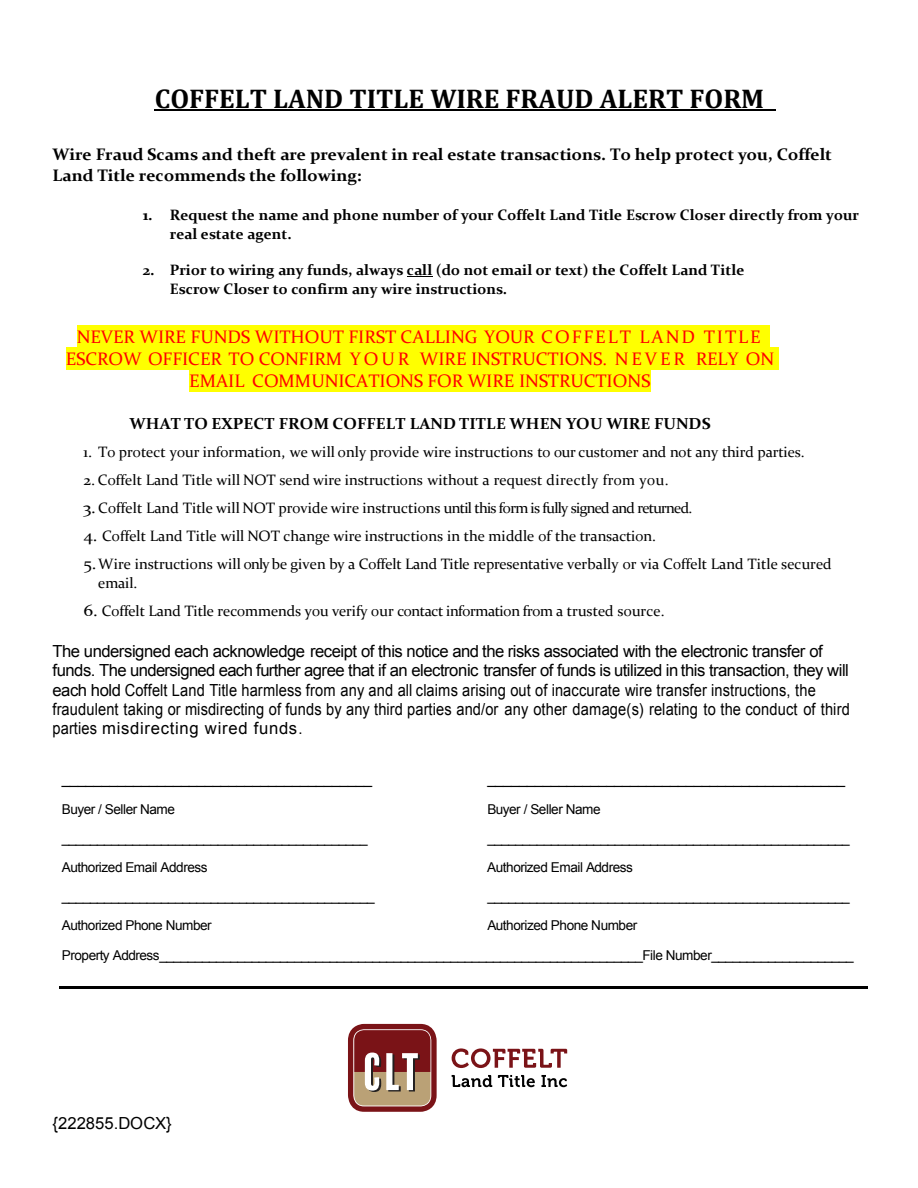
<style>
.page{position:relative;width:918px;height:1188px;background:#fff}
.page>*{position:absolute;margin:0;border:0;box-sizing:border-box;transform-origin:0 0}
.t1{font:700 27.15px "Cambria";color:#000}
.t2{font:18.15px/22px "Constantia";color:#f00;text-align:center}
.t3{font:16.65px/19px "Arial";letter-spacing:-.005em;color:#000}
.t4{font:700 16.65px/20.4px "Constantia";letter-spacing:-.005em;color:#000;scale:1.04 1}
.t5{font:700 15.9px "Constantia";color:#000;scale:1.04 1}
.t6{font:15px/28.5px "Constantia";color:#000}
.t7{font:15px/27.9px "Constantia";color:#000;scale:1.07 1}
.t8{font:700 15px/18.5px "Constantia";color:#000;scale:1.04 1}
.t9{font:15px "Arial";color:#000}
.t10{font:13.65px/29.4px "Arial";letter-spacing:-.035em;color:#000}
.s1{font-size:16.65px}
</style>
<div class="page">
<div style="left:77px;top:325px;width:693px;height:22px;background:#ff0"></div>
<div style="left:66px;top:347px;width:713px;height:22px;background:#ff0"></div>
<div style="left:189px;top:369px;width:462px;height:23px;background:#ff0"></div>
<hr style="left:60px;top:987px;width:808px;height:2px;background:#000">
<hr style="left:155px;top:109px;width:621px;height:2px;background:#000">
<svg style="left:452px;top:1048px;width:115px;height:20px"></svg>
<svg style="left:452px;top:1075px;width:40px;height:12px"></svg>
<svg style="left:498px;top:1075px;width:37px;height:12px"></svg>
<svg style="left:541px;top:1075px;width:26px;height:12px"></svg>
<svg style="left:348px;top:1023px;width:89px;height:89px;background:#9f625a"></svg>
<h1 class="t1" style="left:155px;top:79px;width:611px">COFFELT LAND TITLE WIRE FRAUD ALERT FORM</h1>
<p class="t4" style="left:53px;top:143px;width:751px">Wire Fraud Scams and theft are prevalent in real estate transactions. To help protect you, Coffelt<br>Land Title recommends the following:</p>
<p class="t8" style="left:170px;top:205px;width:664px;text-indent:-27px">1. Request the name and phone number of your Coffelt Land Title Escrow Closer directly from your real estate agent.</p>
<p class="t8" style="left:170px;top:260px;width:554px;text-indent:-27px">2. Prior to wiring any funds, always call (do not email or text) the Coffelt Land Title<br>Escrow Closer to confirm any wire instructions.</p>
<p class="t2" style="left:66px;top:324px;width:710px">NEVER WIRE FUNDS WITHOUT FIRST CALLING YOUR COFFELT LAND TITLE<br>ESCROW OFFICER TO CONFIRM Y O U R WIRE INSTRUCTIONS. N E V E R RELY ON<br>EMAIL COMMUNICATIONS FOR WIRE INSTRUCTIONS</p>
<p class="t5" style="left:130px;top:413px;width:560px">WHAT TO EXPECT FROM COFFELT LAND TITLE WHEN YOU WIRE FUNDS</p>
<p class="t7" style="left:83px;top:437px;width:676px">1. To protect your information, we will only provide wire instructions to our customer and not any third parties.</p>
<p class="t7" style="left:83px;top:465px;width:571px">2. Coffelt Land Title will NOT send wire instructions without a request directly from you.<br><span class="s1">3.</span>Coffelt Land Title will NOT provide wire instructions until this form is fully signed and returned.</p>
<p class="t6" style="left:83px;top:521px;width:750px"><span class="s1">4.</span> Coffelt Land Title will NOT change wire instructions in the middle of the transaction.<br><span class="s1">5.</span>Wire instructions will only be given by a Coffelt Land Title representative verbally or via Coffelt Land Title secured</p>
<p class="t6" style="left:98px;top:568px;width:40px">email.</p>
<p class="t6" style="left:83px;top:596px;width:583px"><span class="s1">6.</span> Coffelt Land Title recommends you verify our contact information from a trusted source.</p>
<p class="t3" style="left:53px;top:642px;width:799px">The undersigned each acknowledge receipt of this notice and the risks associated with the electronic transfer of funds. The undersigned each further agree that if an electronic transfer of funds is utilized in this transaction, they will each hold Coffelt Land Title harmless from any and all claims arising out of inaccurate wire transfer instructions, the fraudulent taking or misdirecting of funds by any third parties and/or any other damage(s) relating to the conduct of third parties misdirecting wired funds.</p>
<p class="t9" style="left:62px;top:769px;width:312px">_______________________________________</p>
<p class="t9" style="left:487px;top:769px;width:359px">_____________________________________________</p>
<p class="t10" style="left:62px;top:794px;width:115px">Buyer / Seller Name</p>
<p class="t10" style="left:487px;top:794px;width:115px">Buyer / Seller Name</p>
<p class="t10" style="left:62px;top:823px;width:307px">___________________________________________</p>
<p class="t10" style="left:487px;top:823px;width:364px">___________________________________________________</p>
<p class="t10" style="left:62px;top:853px;width:147px">Authorized Email Address</p>
<p class="t10" style="left:487px;top:853px;width:147px">Authorized Email Address</p>
<p class="t10" style="left:62px;top:882px;width:314px">____________________________________________</p>
<p class="t10" style="left:487px;top:882px;width:364px">___________________________________________________</p>
<p class="t10" style="left:62px;top:911px;width:151px">Authorized Phone Number</p>
<p class="t10" style="left:62px;top:911px;width:793px;text-indent:425px">Authorized Phone Number<br>Property Address____________________________________________________________________File Number____________________</p>
<p class="t3" style="left:53px;top:1114px;width:121px">{222855.DOCX}</p>
</div>
